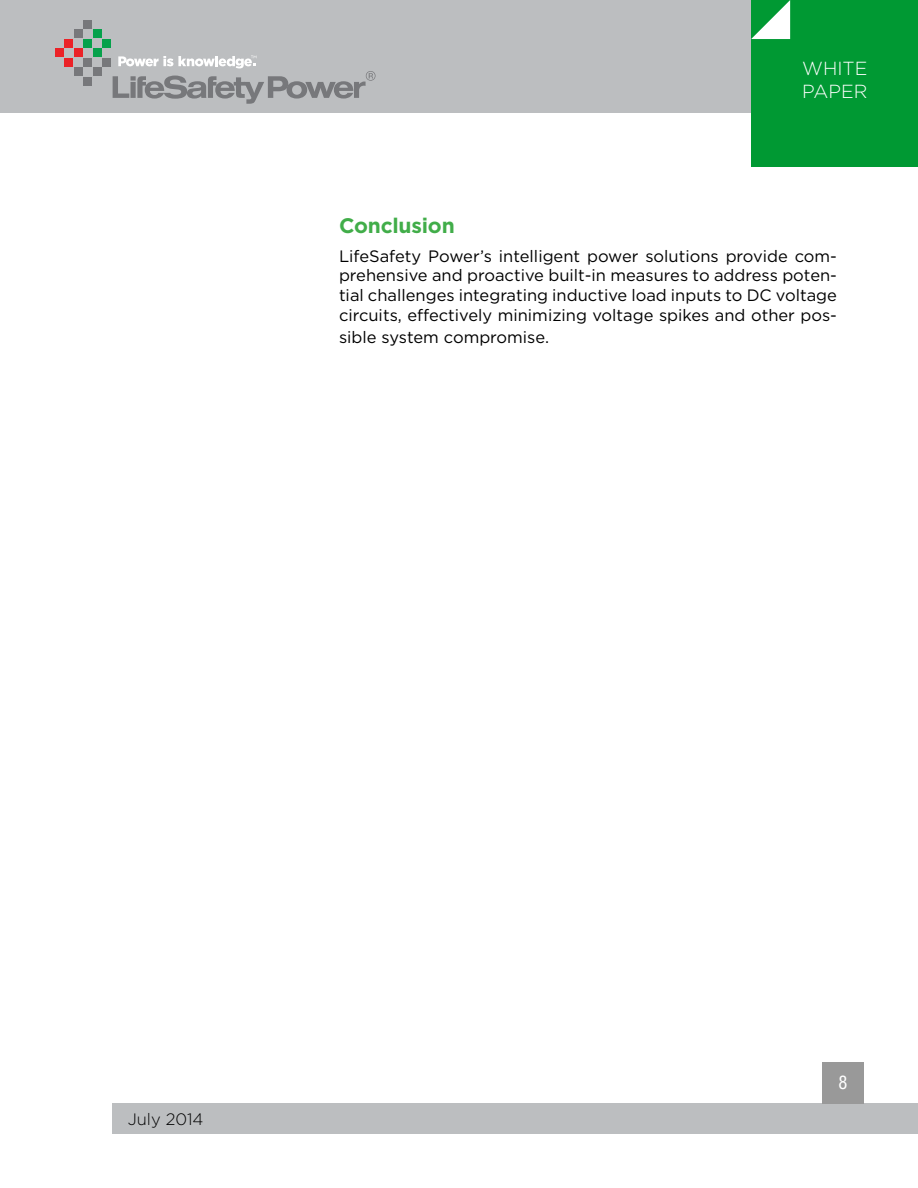
<style>
.page{position:relative;width:918px;height:1188px;background:#fff}
.page>*{position:absolute;margin:0;border:0;box-sizing:border-box;transform-origin:0 0}
.t1{font:700 21px "Gotham";letter-spacing:-.01em;color:#41ad49}
.t2{font:300 18.9px/22.6px "Gotham";color:#fff}
.t3{font:condensed 18px "Helvetica LT Std";color:#fff}
.t4{font:16.5px/19.8px "Gotham";color:#000;text-align:justify}
.t5{font:300 16.5px "Gotham";color:#000}
</style>
<div class="page">
<div style="left:0;top:0;width:918px;height:112px;background:#bcbec0"></div>
<div style="left:55px;top:49px;width:8px;height:8px;background:#eb2227"></div>
<div style="left:65px;top:39px;width:8px;height:8px;background:#eb2227"></div>
<div style="left:74px;top:49px;width:8px;height:8px;background:#eb2227"></div>
<div style="left:65px;top:58px;width:8px;height:8px;background:#eb2227"></div>
<div style="left:74px;top:68px;width:8px;height:8px;background:#77787b"></div>
<div style="left:84px;top:58px;width:8px;height:8px;background:#77787b"></div>
<div style="left:93px;top:68px;width:8px;height:8px;background:#77787b"></div>
<div style="left:103px;top:58px;width:8px;height:8px;background:#77787b"></div>
<div style="left:74px;top:30px;width:8px;height:8px;background:#77787b"></div>
<div style="left:84px;top:20px;width:8px;height:8px;background:#77787b"></div>
<div style="left:84px;top:77px;width:8px;height:8px;background:#77787b"></div>
<div style="left:84px;top:39px;width:8px;height:8px;background:#06a14b"></div>
<div style="left:93px;top:30px;width:8px;height:8px;background:#06a14b"></div>
<div style="left:103px;top:39px;width:8px;height:8px;background:#06a14b"></div>
<div style="left:93px;top:49px;width:8px;height:8px;background:#06a14b"></div>
<svg style="left:113px;top:56px;width:263px;height:48px"></svg>
<div style="left:751px;top:0;width:167px;height:167px;background:#093"></div>
<svg style="left:751px;top:0;width:39px;height:39px"></svg>
<div style="left:112px;top:1104px;width:806px;height:30px;background:#bcbec0"></div>
<div style="left:822px;top:1063px;width:41px;height:41px;background:#999"></div>
<p class="t2" style="left:802px;top:57px;width:67px">WHITE<br>PAPER</p>
<p class="t1" style="left:339px;top:211px;width:117px">Conclusion</p>
<p class="t4" style="left:339px;top:246px;width:500px">LifeSafety Power’s intelligent power solutions provide com&shy;prehensive and proactive built-in measures to address poten&shy;tial challenges integrating inductive load inputs to DC voltage circuits, effectively minimizing voltage spikes and other pos-</p>
<p class="t4" style="left:339px;top:327px;width:209px">sible system compromise.</p>
<p class="t5" style="left:128px;top:1108px;width:77px">July 2014</p>
<p class="t3" style="left:838px;top:1071px;width:10px">8</p>
</div>
